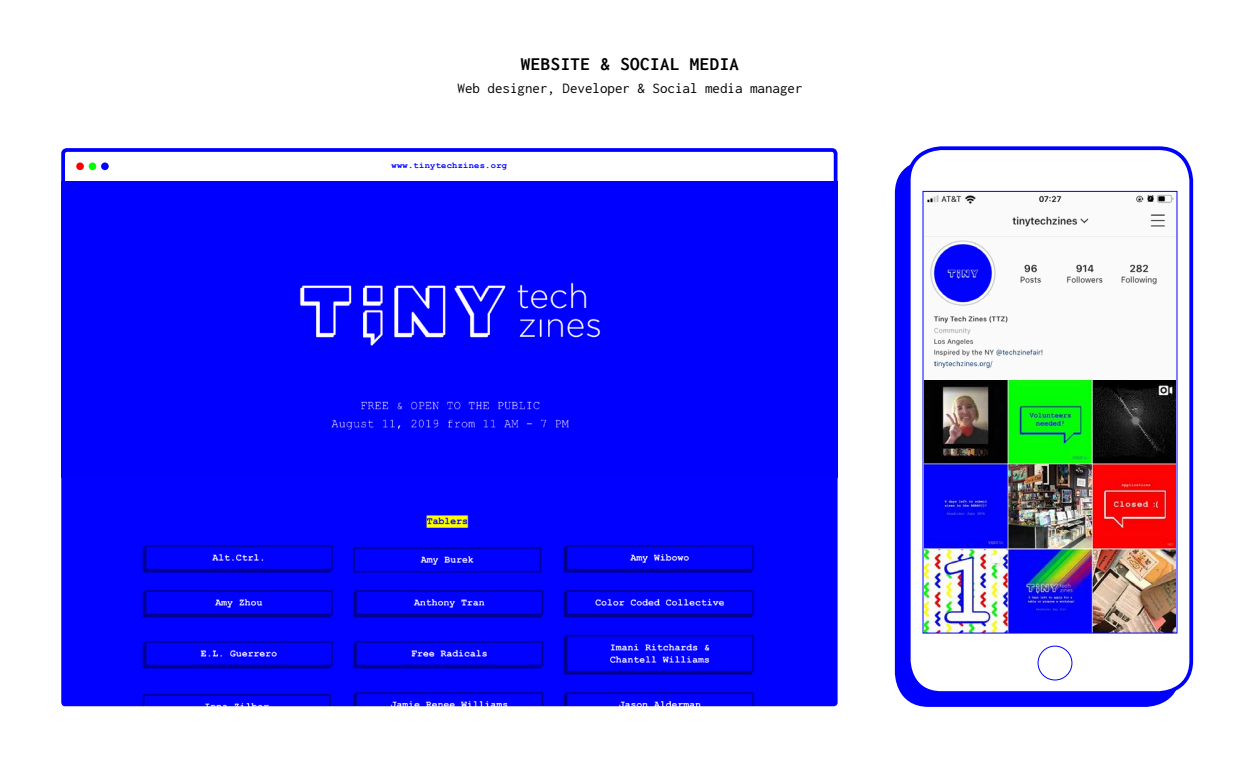
<style>
.page{position:relative;width:1260px;height:765px;background:#fff}
.page>*{position:absolute;margin:0;border:0;box-sizing:border-box;transform-origin:0 0}
.t1{font:700 18.75px "Inconsolata";letter-spacing:.03em;color:#000}
.t2{font:15px "Inconsolata";color:#000}
.t3{font:700 8.75px "Courier New";letter-spacing:.03em;color:#00f}
</style>
<div class="page">
<div style="left:896px;top:161px;width:283px;height:545px;background:#00f;border-radius:33px"></div>
<div style="left:909px;top:148px;width:282px;height:545px;background:#fff;border-radius:33px"></div>
<div style="left:907px;top:146px;width:286px;height:549px;border:4px solid #00f;border-radius:33px"></div>
<img style="left:925px;top:194px;width:250px;height:175px">
<img style="left:925px;top:380px;width:250px;height:251px">
<div style="left:923px;top:191px;width:254px;height:442px;border:1px solid #00f"></div>
<div style="left:1038px;top:646px;width:34px;height:34px;border:1px solid #00f;border-radius:50%"></div>
<svg style="left:61px;top:148px;width:777px;height:33px"></svg>
<div style="left:61px;top:181px;width:777px;height:167px;background:#00f"></div>
<div style="left:76px;top:162px;width:8px;height:8px;background:#f00;border-radius:50%"></div>
<div style="left:89px;top:162px;width:7px;height:8px;background:#0f0;border-radius:50%"></div>
<div style="left:101px;top:162px;width:8px;height:8px;background:#00f;border-radius:50%"></div>
<img style="left:61px;top:478px;width:777px;height:228px">
<div style="left:61px;top:378px;width:777px;height:53px;background:#00f"></div>
<div style="left:61px;top:430px;width:777px;height:48px;background:#00f"></div>
<div style="left:61px;top:348px;width:777px;height:30px;background:#00f"></div>
<img style="left:962px;top:194px;width:16px;height:14px">
<p class="t1" style="left:521px;top:51px;width:220px">WEBSITE &amp; SOCIAL MEDIA</p>
<p class="t2" style="left:458px;top:78px;width:346px">Web designer, Developer &amp; Social media manager</p>
<p class="t3" style="left:392px;top:160px;width:117px">www.tinytechzines.org</p>
</div>
